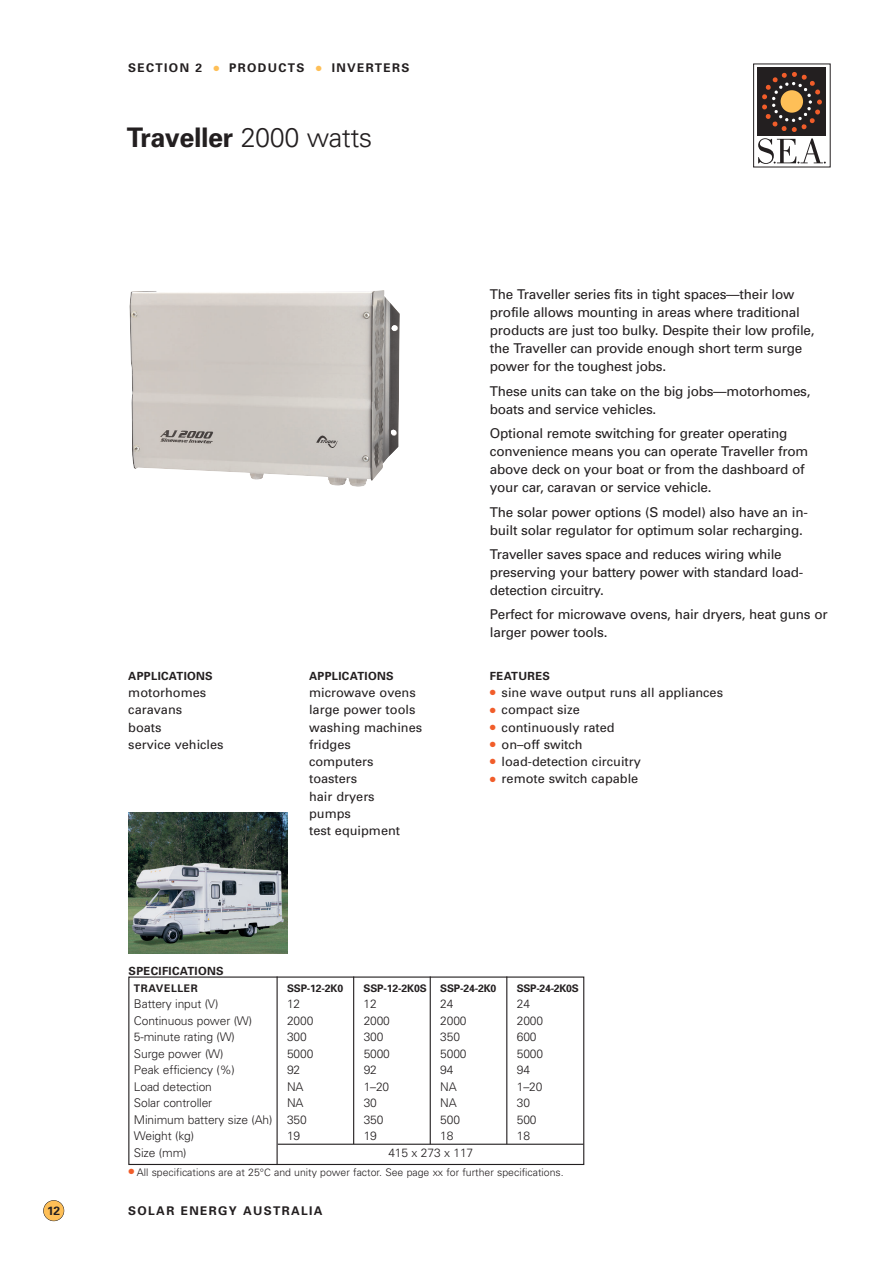
<style>
.page{position:relative;width:893px;height:1263px;background:#fff}
.page>*{position:absolute;margin:0;border:0;box-sizing:border-box;transform-origin:0 0}
.t1{font:700 27px "Univers";letter-spacing:-.015em;color:#231f20}
.t2{font:13.5px/18px "Univers";letter-spacing:-.015em;color:#231f20}
.t3{font:12.75px/17.2px "Univers";color:#231f20}
.t4{font:300 12px "Univers";letter-spacing:-.01em;color:#231f20}
.t5{font:700 12px "Univers";letter-spacing:.11em;color:#231f20}
.t6{font:700 11.25px "Univers";letter-spacing:.03em;color:#231f20}
.t7{font:300 10.5px "Univers";color:#231f20}
.t8{font:700 10.5px "Univers";letter-spacing:-.015em;color:#231f20}
.t9{font:700 10.5px "Univers";letter-spacing:.055em;color:#231f20}
.s1{font-weight:300}
.s2{color:#f15d2a}
.s3{font-size:10.2px}
</style>
<div class="page">
<svg style="left:753px;top:64px;width:77px;height:103px"></svg>
<div style="left:757px;top:67px;width:68px;height:68px;background:#231f20"></div>
<svg style="left:762px;top:72px;width:60px;height:60px"></svg>
<div style="left:780px;top:90px;width:23px;height:23px;background:#febf57;border-radius:50%"></div>
<svg style="left:758px;top:138px;width:67px;height:26px"></svg>
<div style="left:128px;top:977px;width:456px;height:188px;border:1px solid #231f20"></div>
<div style="left:43px;top:1200px;width:21px;height:21px;background:#febf57;border-radius:50%"></div>
<div style="left:43px;top:1200px;width:21px;height:21px;border:1px solid #231f20;border-radius:50%"></div>
<img style="left:129px;top:290px;width:271px;height:197px">
<img style="left:128px;top:812px;width:160px;height:142px">
<hr style="left:353px;top:977px;width:1px;height:167px;background:#231f20">
<hr style="left:429px;top:977px;width:2px;height:167px;background:#231f20">
<hr style="left:506px;top:977px;width:1px;height:167px;background:#231f20">
<hr style="left:276px;top:977px;width:2px;height:188px;background:#231f20">
<hr style="left:278px;top:1144px;width:305px;height:1px;background:#231f20">
<p class="t5" style="left:128px;top:64px;width:283px">SECTION 2 <sup>●</sup> PRODUCTS <sup>●</sup> INVERTERS</p>
<h1 class="t1" style="left:127px;top:128px;width:247px">Traveller <span class="s1">2000 watts</span></h1>
<p class="t6" style="left:128px;top:672px;width:86px">APPLICATIONS</p>
<p class="t3" style="left:128px;top:685px;width:97px">motorhomes caravans<br>boats<br>service vehicles</p>
<p class="t6" style="left:128px;top:966px;width:97px">SPECIFICATIONS</p>
<p class="t6" style="left:309px;top:672px;width:86px">APPLICATIONS</p>
<p class="t3" style="left:309px;top:685px;width:114px">microwave ovens large power tools washing machines fridges<br>computers toasters<br>hair dryers<br>pumps<br>test equipment</p>
<p class="t2" style="left:490px;top:287px;width:326px">The Traveller series fits in tight spaces—their low profile allows mounting in areas where traditional products are just too bulky. Despite their low profile, the Traveller can provide enough short term surge power for the toughest jobs.</p>
<p class="t2" style="left:490px;top:383px;width:322px">These units can take on the big jobs—motorhomes, boats and service vehicles.</p>
<p class="t2" style="left:490px;top:426px;width:320px">Optional remote switching for greater operating convenience means you can operate Traveller from above deck on your boat or from the dashboard of your car, caravan or service vehicle.</p>
<p class="t2" style="left:490px;top:504px;width:319px">The solar power options (S model) also have an in&shy;built solar regulator for optimum solar recharging.</p>
<p class="t2" style="left:490px;top:546px;width:315px">Traveller saves space and reduces wiring while preserving your battery power with standard load&shy;detection circuitry.</p>
<p class="t2" style="left:490px;top:607px;width:339px">Perfect for microwave ovens, hair dryers, heat guns or larger power tools.</p>
<p class="t6" style="left:490px;top:672px;width:62px">FEATURES</p>
<p class="t3" style="left:490px;top:685px;width:235px"><span class="s2">●</span> sine wave output runs all appliances</p>
<p class="t3" style="left:490px;top:702px;width:91px"><span class="s2">●</span> compact size</p>
<p class="t3" style="left:490px;top:720px;width:126px"><span class="s2">●</span> continuously rated</p>
<p class="t3" style="left:490px;top:737px;width:94px"><span class="s2">●</span> on–off switch</p>
<p class="t3" style="left:490px;top:754px;width:152px"><span class="s2">●</span> load-detection circuitry</p>
<p class="t3" style="left:490px;top:771px;width:150px"><span class="s2">●</span> remote switch capable</p>
<p class="t9" style="left:134px;top:984px;width:65px">TRAVELLER</p>
<p class="t8" style="left:287px;top:984px;width:58px">SSP-12-2K0</p>
<p class="t8" style="left:363px;top:984px;width:65px">SSP-12-2K0S</p>
<p class="t8" style="left:440px;top:984px;width:58px">SSP-24-2K0</p>
<p class="t8" style="left:517px;top:984px;width:63px">SSP-24-2K0S</p>
<p class="t4" style="left:134px;top:1000px;width:86px">Battery input (V)</p>
<p class="t4" style="left:287px;top:1000px;width:15px">12</p>
<p class="t4" style="left:363px;top:1000px;width:15px">12</p>
<p class="t4" style="left:440px;top:1000px;width:15px">24</p>
<p class="t4" style="left:517px;top:1000px;width:15px">24</p>
<p class="t4" style="left:134px;top:1016px;width:120px">Continuous power (W)</p>
<p class="t4" style="left:287px;top:1016px;width:28px">2000</p>
<p class="t4" style="left:363px;top:1016px;width:28px">2000</p>
<p class="t4" style="left:440px;top:1016px;width:28px">2000</p>
<p class="t4" style="left:517px;top:1016px;width:28px">2000</p>
<p class="t4" style="left:134px;top:1033px;width:102px">5-minute rating (W)</p>
<p class="t4" style="left:287px;top:1033px;width:21px">300</p>
<p class="t4" style="left:363px;top:1033px;width:21px">300</p>
<p class="t4" style="left:440px;top:1033px;width:21px">350</p>
<p class="t4" style="left:517px;top:1033px;width:21px">600</p>
<p class="t4" style="left:134px;top:1049px;width:91px">Surge power (W)</p>
<p class="t4" style="left:287px;top:1049px;width:28px">5000</p>
<p class="t4" style="left:363px;top:1049px;width:28px">5000</p>
<p class="t4" style="left:440px;top:1049px;width:28px">5000</p>
<p class="t4" style="left:517px;top:1049px;width:28px">5000</p>
<p class="t4" style="left:134px;top:1066px;width:102px">Peak efficiency (%)</p>
<p class="t4" style="left:287px;top:1066px;width:15px">92</p>
<p class="t4" style="left:363px;top:1066px;width:15px">92</p>
<p class="t4" style="left:440px;top:1066px;width:15px">94</p>
<p class="t4" style="left:517px;top:1066px;width:15px">94</p>
<p class="t4" style="left:134px;top:1082px;width:79px">Load detection</p>
<p class="t4" style="left:287px;top:1082px;width:18px">NA</p>
<p class="t4" style="left:363px;top:1082px;width:27px">1–20</p>
<p class="t4" style="left:440px;top:1082px;width:18px">NA</p>
<p class="t4" style="left:517px;top:1082px;width:27px">1–20</p>
<p class="t4" style="left:134px;top:1099px;width:80px">Solar controller</p>
<p class="t4" style="left:287px;top:1099px;width:18px">NA</p>
<p class="t4" style="left:363px;top:1099px;width:15px">30</p>
<p class="t4" style="left:440px;top:1099px;width:18px">NA</p>
<p class="t4" style="left:517px;top:1099px;width:15px">30</p>
<p class="t4" style="left:134px;top:1115px;width:174px">Minimum battery size (Ah) 350</p>
<p class="t4" style="left:363px;top:1115px;width:21px">350</p>
<p class="t4" style="left:440px;top:1115px;width:21px">500</p>
<p class="t4" style="left:517px;top:1115px;width:21px">500</p>
<p class="t4" style="left:134px;top:1132px;width:62px">Weight (kg)</p>
<p class="t4" style="left:287px;top:1132px;width:15px">19</p>
<p class="t4" style="left:363px;top:1132px;width:15px">19</p>
<p class="t4" style="left:440px;top:1132px;width:15px">18</p>
<p class="t4" style="left:517px;top:1132px;width:15px">18</p>
<p class="t4" style="left:134px;top:1148px;width:54px">Size (mm)</p>
<p class="t4" style="left:388px;top:1148px;width:86px">415 x 273 x 117</p>
<p class="t7" style="left:128px;top:1168px;width:436px"><sup>●</sup> All specifications are at 25°<span class="s3">C</span> and unity power factor. See page xx for further specifications.</p>
<p class="t5" style="left:47px;top:1206px;width:15px">12</p>
<p class="t5" style="left:128px;top:1206px;width:196px">SOLAR ENERGY AUSTRALIA</p>
</div>
